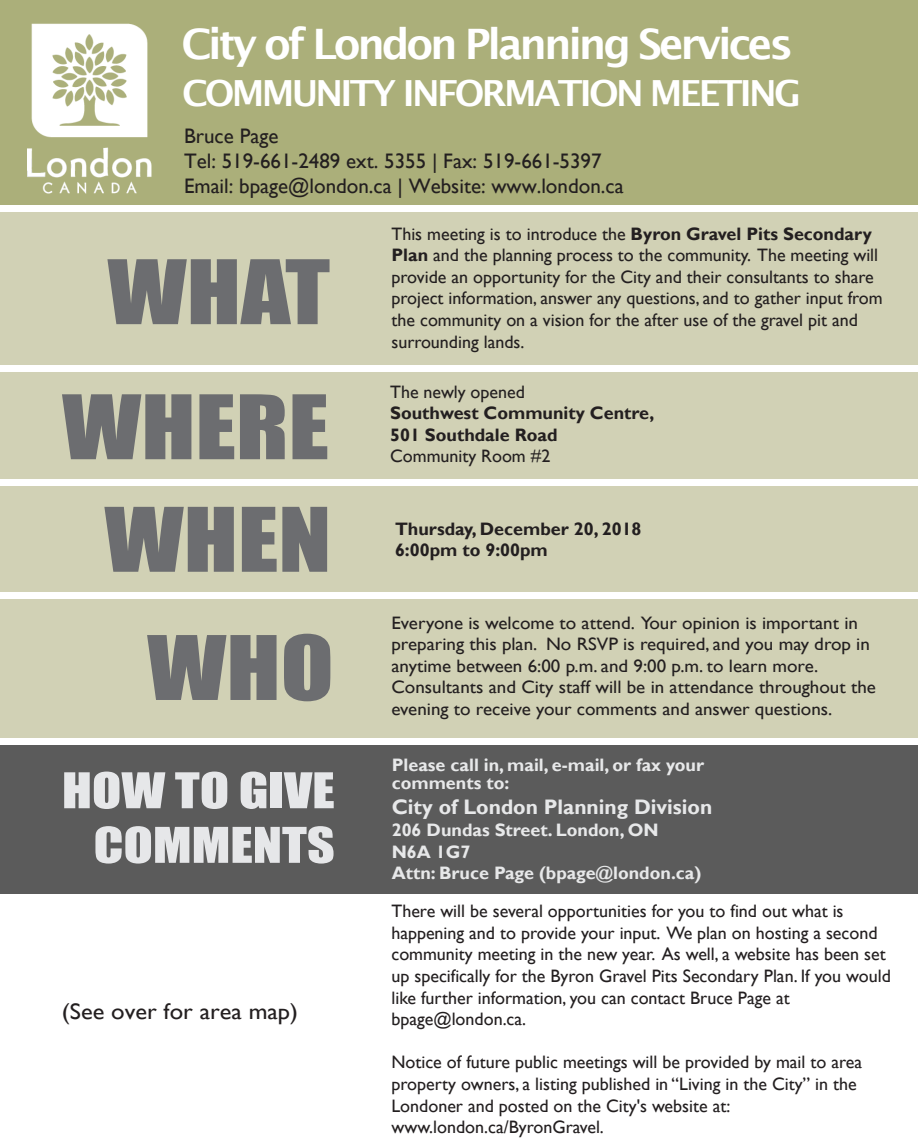
<style>
.page{position:relative;width:918px;height:1148px;background:#fff}
.page>*{position:absolute;margin:0;border:0;box-sizing:border-box;transform-origin:0 0}
.t1{font:82.05px/135px "Impact";color:#6c6d70;text-align:center;scale:1.19 1}
.t2{font:45.45px/54.6px "Impact";color:#e6e7e9;text-align:right;scale:1.19 1}
.t3{font:600 42px "Lucida Sans";letter-spacing:-.075em;color:#fff}
.t4{font:600 36px "Lucida Sans";letter-spacing:-.075em;color:#fff}
.t5{font:22.5px "Gill Sans";color:#231f20;scale:1.09 1}
.t6{font:21px/25.2px "Gill Sans";color:#231f20}
.t7{font:700 21px "Gill Sans";color:#e7e8e9}
.t8{font:18px/21.6px "Gill Sans";color:#231f20}
.t9{font:18px/21.6px "Gill Sans";color:#231f20;scale:1.06 1}
.t10{font:700 18px/21.6px "Gill Sans";color:#e7e8e9}
.t11{font:700 18px/21.6px "Gill Sans";color:#231f20}
.s1{font-weight:700}
</style>
<div class="page">
<div style="left:0;top:0;width:918px;height:205px;background:#abaf7a"></div>
<div style="left:0;top:207px;width:918px;height:574px;background:#d1d1b5"></div>
<div style="left:0;top:205px;width:918px;height:6px;background:#fff"></div>
<div style="left:0;top:365px;width:918px;height:7px;background:#fff"></div>
<div style="left:0;top:479px;width:918px;height:7px;background:#fff"></div>
<div style="left:1px;top:592px;width:917px;height:7px;background:#fff"></div>
<div style="left:0;top:741px;width:918px;height:152px;background:#5b5b5b"></div>
<img style="left:27px;top:23px;width:125px;height:171px">
<div style="left:0;top:738px;width:918px;height:7px;background:#fff"></div>
<h3 class="t3" style="left:182px;top:20px;width:613px">City of London Planning Services</h3>
<h3 class="t4" style="left:182px;top:73px;width:620px">COMMUNITY INFORMATION MEETING</h3>
<p class="t6" style="left:184px;top:124px;width:441px">Bruce Page<br>Tel: 519-661-2489 ext. 5355 | Fax: 519-661-5397<br>Email: bpage@london.ca | Website: www.london.ca</p>
<h1 class="t1" style="left:62px;top:222px;width:227px">WHAT<br>WHERE</h1>
<h1 class="t1" style="left:104px;top:473px;width:194px;line-height:128.1px">WHEN<br>WHO</h1>
<h2 class="t2" style="left:62px;top:762px;width:231px">HOW TO GIVE<br>COMMENTS</h2>
<p class="t5" style="left:62px;top:998px;width:218px">(See over for area map)</p>
<p class="t8" style="left:392px;top:223px;width:493px">This meeting is to introduce the <span class="s1">Byron Gravel Pits Secondary Plan</span> and the planning process to the community. The meeting will provide an opportunity for the City and their consultants to share project information, answer any questions, and to gather input from the community on a vision for the after use of the gravel pit and surrounding lands.</p>
<p class="t8" style="left:390px;top:381px;width:136px">The newly opened</p>
<p class="t11" style="left:390px;top:403px;width:266px">Southwest Community Centre,<br>501 Southdale Road</p>
<p class="t8" style="left:390px;top:446px;width:162px">Community Room #2</p>
<p class="t11" style="left:395px;top:518px;width:248px">Thursday, December 20, 2018<br>6:00pm to 9:00pm</p>
<p class="t9" style="left:392px;top:612px;width:459px">Everyone is welcome to attend. Your opinion is important in preparing this plan. No RSVP is required, and you may drop in anytime between 6:00 p.m. and 9:00 p.m. to learn more.<br>Consultants and City staff will be in attendance throughout the evening to receive your comments and answer questions.</p>
<p class="t10" style="left:392px;top:756px;width:314px;line-height:18px">Please call in, mail, e-mail, or fax your comments to:</p>
<p class="t7" style="left:392px;top:794px;width:322px">City of London Planning Division</p>
<p class="t10" style="left:392px;top:819px;width:311px">206 Dundas Street. London, ON<br>N6A 1G7<br>Attn: Bruce Page (bpage@london.ca)</p>
<p class="t8" style="left:392px;top:900px;width:501px">There will be several opportunities for you to find out what is happening and to provide your input. We plan on hosting a second community meeting in the new year. As well, a website has been set up specifically for the Byron Gravel Pits Secondary Plan. If you would like further information, you can contact Bruce Page at bpage@london.ca.</p>
<p class="t8" style="left:392px;top:1051px;width:472px">Notice of future public meetings will be provided by mail to area property owners, a listing published in “Living in the City” in the Londoner and posted on the City's website at: www.london.ca/ByronGravel.</p>
</div>
